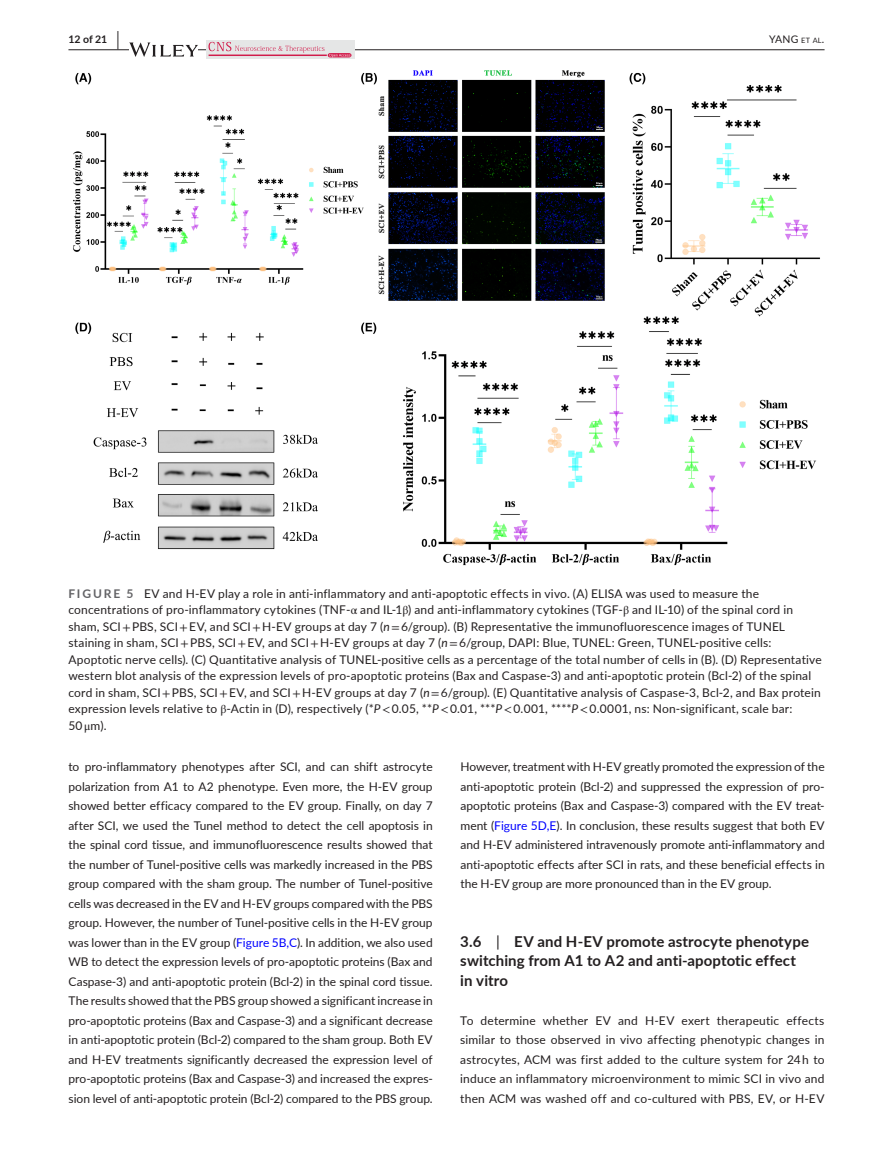
<style>
.page{position:relative;width:893px;height:1174px;background:#fff}
.page>*{position:absolute;margin:0;border:0;box-sizing:border-box;transform-origin:0 0}
.t1{font:700 15px/19.5px "Lato";letter-spacing:.01em;color:#231f20}
.t2{font:12px/19.5px "Lato";letter-spacing:.015em;color:#231f20;text-align:justify}
.t3{font:10.5px "Lato";color:#231f20}
.t4{font:700 10.5px "Lato";color:#231f20}
.s1{font-size:19.5px}
.s2{font-size:7.35px}
.s3{font-weight:700;color:#636366}
.s4{font-family:"STIX"}
.s5{font-style:italic}
.s6{color:#00f}
.s7{font-weight:400}
</style>
<div class="page">
<hr style="left:68px;top:49px;width:756px;height:1px;background:#231f20">
<svg style="left:129px;top:42px;width:69px;height:15px"></svg>
<div style="left:206px;top:40px;width:148px;height:19px;background:#e5e6e6"></div>
<svg style="left:208px;top:42px;width:142px;height:15px"></svg>
<img style="left:73px;top:70px;width:747px;height:495px">
<p class="t4" style="left:68px;top:31px;width:52px">12 of 21 <span class="s1">|</span></p>
<p class="t3" style="left:769px;top:31px;width:57px">YANG <span class="s2">et al</span>.</p>
<p class="t2" style="left:68px;top:584px;width:755px;line-height:16.5px;text-align:left"><span class="s3">FIGURE 5</span> EV and H-EV play a role in anti-inflammatory and anti-apoptotic effects in vivo. (A) ELISA was used to measure the concentrations of pro-inflammatory cytokines (TNF-<span class="s4">α</span> and IL-1<span class="s4">β</span>) and anti-inflammatory cytokines (TGF-<span class="s4">β</span> and IL-10) of the spinal cord in sham, SCI <span class="s4">+</span> PBS, SCI <span class="s4">+</span> EV, and SCI <span class="s4">+</span> H-EV groups at day 7 (<span class="s5">n</span><span class="s4">=</span> 6/group). (B) Representative the immunofluorescence images of TUNEL staining in sham, SCI <span class="s4">+</span> PBS, SCI <span class="s4">+</span> EV, and SCI <span class="s4">+</span> H-EV groups at day 7 (<span class="s5">n</span><span class="s4">=</span> 6/group, DAPI: Blue, TUNEL: Green, TUNEL-positive cells:<br>Apoptotic nerve cells). (C) Quantitative analysis of TUNEL-positive cells as a percentage of the total number of cells in (B). (D) Representative western blot analysis of the expression levels of pro-apoptotic proteins (Bax and Caspase-3) and anti-apoptotic protein (Bcl-2) of the spinal cord in sham, SCI <span class="s4">+</span> PBS, SCI <span class="s4">+</span> EV, and SCI <span class="s4">+</span> H-EV groups at day 7 (<span class="s5">n</span><span class="s4">=</span> 6/group). (E) Quantitative analysis of Caspase-3, Bcl-2, and Bax protein expression levels relative to <span class="s4">β</span>-Actin in (D), respectively (*<span class="s5">P</span><span class="s4">&lt;</span> 0.05, **<span class="s5">P</span><span class="s4">&lt;</span> 0.01, ***<span class="s5">P</span><span class="s4">&lt;</span> 0.001, ****<span class="s5">P</span><span class="s4">&lt;</span> 0.0001, ns: Non-significant, scale bar:<br>50 <span class="s4">μ</span>m).</p>
<p class="t2" style="left:68px;top:756px;width:366px">to pro-inflammatory phenotypes after SCI, and can shift astrocyte polarization from A1 to A2 phenotype. Even more, the H-EV group showed better efficacy compared to the EV group. Finally, on day 7 after SCI, we used the Tunel method to detect the cell apoptosis in the spinal cord tissue, and immunofluorescence results showed that the number of Tunel-positive cells was markedly increased in the PBS group compared with the sham group. The number of Tunel-positive cells was decreased in the EV and H-EV groups compared with the PBS group. However, the number of Tunel-positive cells in the H-EV group was lower than in the EV group (<span class="s6">Figure 5B,C</span>). In addition, we also used WB to detect the expression levels of pro-apoptotic proteins (Bax and Caspase-3) and anti-apoptotic protein (Bcl-2) in the spinal cord tissue.<br>The results showed that the PBS group showed a significant increase in pro-apoptotic proteins (Bax and Caspase-3) and a significant decrease in anti-apoptotic protein (Bcl-2) compared to the sham group. Both EV and H-EV treatments significantly decreased the expression level of pro-apoptotic proteins (Bax and Caspase-3) and increased the expres&shy;sion level of anti-apoptotic protein (Bcl-2) compared to the PBS group.</p>
<p class="t2" style="left:460px;top:756px;width:366px">However, treatment with H-EV greatly promoted the expression of the anti-apoptotic protein (Bcl-2) and suppressed the expression of pro&shy;apoptotic proteins (Bax and Caspase-3) compared with the EV treat&shy;ment (<span class="s6">Figure 5D,E</span>). In conclusion, these results suggest that both EV and H-EV administered intravenously promote anti-inflammatory and anti-apoptotic effects after SCI in rats, and these beneficial effects in the H-EV group are more pronounced than in the EV group.</p>
<p class="t1" style="left:460px;top:931px;width:350px">3.6 <span class="s7">|</span> EV and H-EV promote astrocyte phenotype switching from A1 to A2 and anti-apoptotic effect in vitro</p>
<p class="t2" style="left:460px;top:1010px;width:366px">To determine whether EV and H-EV exert therapeutic effects similar to those observed in vivo affecting phenotypic changes in astrocytes, ACM was first added to the culture system for 24 h to induce an inflammatory microenvironment to mimic SCI in vivo and then ACM was washed off and co-cultured with PBS, EV, or H-EV</p>
</div>
